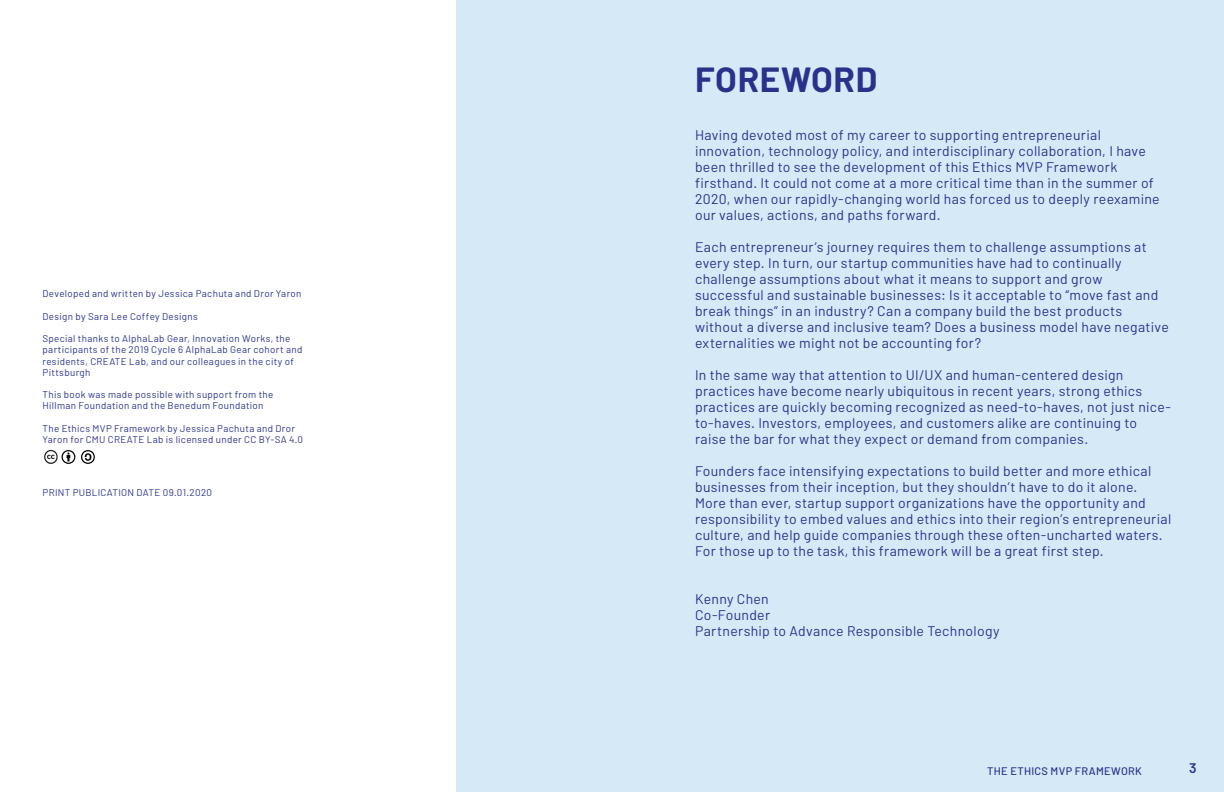
<style>
.page{position:relative;width:1224px;height:792px;background:#fff}
.page>*{position:absolute;margin:0;border:0;box-sizing:border-box;transform-origin:0 0}
.Heading_2{font:700 35px "Barlow";letter-spacing:.02em;color:#2a318b}
.Body_Copy{font:14px/16px "Barlow";letter-spacing:.02em;color:#2a318b}
.t1{font:600 14px "Barlow";color:#2b358a}
.t2{font:500 11px "Barlow";letter-spacing:.03em;color:#2b358a}
.Body_Copy-2{font:9.8px/11.2px "Barlow";letter-spacing:.035em;color:#2b358a}
</style>
<div class="page">
<div style="left:612px;top:0;width:612px;height:792px;background:#d6e9f7"></div>
<div style="left:457px;top:0;width:155px;height:792px;background:#d6e9f7"></div>
<svg style="left:44px;top:449px;width:51px;height:15px"></svg>
<p class="Body_Copy-2" style="left:43px;top:288px;width:261px">Developed and written by Jessica Pachuta and Dror Yaron</p>
<p class="Body_Copy-2" style="left:43px;top:310px;width:157px">Design by Sara Lee Coffey Designs</p>
<p class="Body_Copy-2" style="left:43px;top:333px;width:261px">Special thanks to AlphaLab Gear, Innovation Works, the participants of the 2019 Cycle 6 AlphaLab Gear cohort and residents, CREATE Lab, and our colleagues in the city of Pittsburgh</p>
<p class="Body_Copy-2" style="left:43px;top:389px;width:232px">This book was made possible with support from the<br>Hillman Foundation and the Benedum Foundation</p>
<p class="Body_Copy-2" style="left:43px;top:422px;width:262px">The Ethics MVP Framework by Jessica Pachuta and Dror<br>Yaron for CMU CREATE Lab is licensed under CC BY-SA 4.0</p>
<p class="Body_Copy-2" style="left:43px;top:487px;width:171px">PRINT PUBLICATION DATE 09.01.2020</p>
<p class="Heading_2" style="left:695px;top:57px;width:184px">FOREWORD</p>
<p class="Body_Copy" style="left:695px;top:126px;width:466px">Having devoted most of my career to supporting entrepreneurial innovation, technology policy, and interdisciplinary collaboration, I have been thrilled to see the development of this Ethics MVP Framework firsthand. It could not come at a more critical time than in the summer of 2020, when our rapidly-changing world has forced us to deeply reexamine our values, actions, and paths forward.</p>
<p class="Body_Copy" style="left:695px;top:238px;width:475px">Each entrepreneur’s journey requires them to challenge assumptions at every step. In turn, our startup communities have had to continually challenge assumptions about what it means to support and grow successful and sustainable businesses: Is it acceptable to “move fast and break things” in an industry? Can a company build the best products without a diverse and inclusive team? Does a business model have negative externalities we might not be accounting for?</p>
<p class="Body_Copy" style="left:695px;top:366px;width:477px">In the same way that attention to UI/UX and human-centered design practices have become nearly ubiquitous in recent years, strong ethics practices are quickly becoming recognized as need-to-haves, not just nice&shy;to-haves. Investors, employees, and customers alike are continuing to raise the bar for what they expect or demand from companies.</p>
<p class="Body_Copy" style="left:695px;top:462px;width:478px">Founders face intensifying expectations to build better and more ethical businesses from their inception, but they shouldn’t have to do it alone.<br>More than ever, startup support organizations have the opportunity and responsibility to embed values and ethics into their region’s entrepreneurial culture, and help guide companies through these often-uncharted waters.<br>For those up to the task, this framework will be a great first step.</p>
<p class="Body_Copy" style="left:695px;top:590px;width:75px">Kenny Chen</p>
<p class="Body_Copy" style="left:695px;top:606px;width:77px">Co-Founder</p>
<p class="Body_Copy" style="left:695px;top:622px;width:306px">Partnership to Advance Responsible Technology</p>
<p class="t2" style="left:987px;top:764px;width:156px">THE ETHICS MVP FRAMEWORK</p>
<p class="t1" style="left:1189px;top:759px;width:9px">3</p>
</div>
